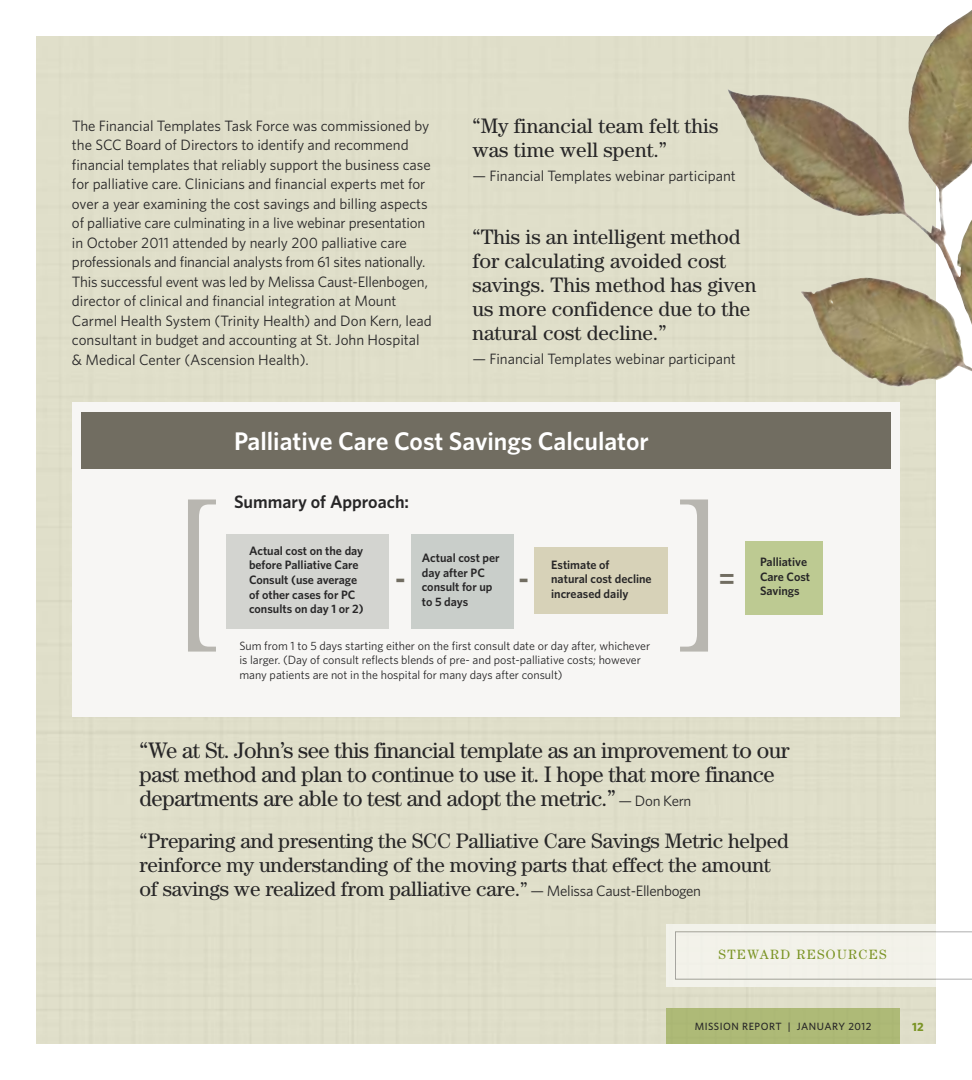
<style>
.page{position:relative;width:972px;height:1080px;background:#fff}
.page>*{position:absolute;margin:0;border:0;box-sizing:border-box;transform-origin:0 0}
.t1{font:300 177.3px "Century";color:#b8b6b0}
.t2{font:600 29.85px "Whitney";color:#716d61}
.t3{font:600 25.5px "Whitney";color:#fff}
.t4{font:22.5px/24px "Century";letter-spacing:-.02em;color:#272627}
.t5{font:21px/24px "Century";letter-spacing:-.01em;color:#272627}
.t6{font:600 18px "Whitney";color:#272627}
.t7{font:15px/19.5px "Whitney";color:#272627}
.t8{font:13.5px "Century";letter-spacing:.1em;color:#7b9425}
.t9{font:600 12.15px/14.5px "Whitney";color:#272627}
.t10{font:12px/14.4px "Whitney";color:#272627}
.t11{font:700 12px "Whitney";color:#7b9425}
.t12{font:500 10.5px "Whitney";letter-spacing:.05em;color:#272627}
.s1{font-family:"Whitney";font-size:15px}
.s2{font-size:19.5px}
</style>
<div class="page">
<div style="left:36px;top:36px;width:900px;height:1008px;background:#dfdec9"></div>
<div style="left:72px;top:402px;width:828px;height:315px;background:#f7f6f4"></div>
<div style="left:226px;top:534px;width:163px;height:94px;background:#d3d4d0"></div>
<div style="left:411px;top:534px;width:103px;height:94px;background:#c9ceca"></div>
<div style="left:534px;top:547px;width:134px;height:67px;background:#d7d2b8"></div>
<div style="left:745px;top:542px;width:78px;height:73px;background:#bdca92"></div>
<img style="left:666px;top:924px;width:270px;height:63px">
<svg style="left:936px;top:931px;width:36px;height:49px"></svg>
<div style="left:675px;top:932px;width:261px;height:47px;background:#f3f2ea"></div>
<div style="left:666px;top:1008px;width:234px;height:36px;background:#aeba77"></div>
<div style="left:81px;top:412px;width:810px;height:58px;background:#716d61"></div>
<img style="left:728px;top:10px;width:244px;height:364px">
<p class="t7" style="left:72px;top:117px;width:361px">The Financial Templates Task Force was commissioned by the SCC Board of Directors to identify and recommend financial templates that reliably support the business case for palliative care. Clinicians and financial experts met for over a year examining the cost savings and billing aspects of palliative care culminating in a live webinar presentation in October 2011 attended by nearly 200 palliative care professionals and financial analysts from 61 sites nationally.<br>This successful event was led by Melissa Caust-Ellenbogen, director of clinical and financial integration at Mount Carmel Health System (Trinity Health) and Don Kern, lead consultant in budget and accounting at St. John Hospital &amp; Medical Center (Ascension Health).</p>
<h3 class="t5" style="left:472px;top:116px;width:247px">“My financial team felt this was time well spent.”</h3>
<p class="t7" style="left:472px;top:167px;width:265px">— Financial Templates webinar participant</p>
<h3 class="t5" style="left:472px;top:227px;width:285px">“This is an intelligent method for calculating avoided cost savings. This method has given us more confidence due to the natural cost decline.”</h3>
<p class="t7" style="left:472px;top:350px;width:265px">— Financial Templates webinar participant</p>
<h1 class="t1" style="left:172px;top:499px;width:54px">[</h1>
<h3 class="t3" style="left:234px;top:432px;width:416px">Palliative Care Cost Savings Calculator</h3>
<p class="t6" style="left:234px;top:495px;width:177px">Summary of Approach:</p>
<p class="t9" style="left:249px;top:544px;width:116px">Actual cost on the day before Palliative Care<br>Consult (use average of other cases for PC consults on day 1 or 2)</p>
<p class="t9" style="left:422px;top:552px;width:79px">Actual cost per day after PC consult for up to 5 days</p>
<p class="t9" style="left:551px;top:558px;width:102px">Estimate of<br>natural cost decline increased daily</p>
<p class="t9" style="left:760px;top:556px;width:52px">Palliative<br>Care Cost<br>Savings</p>
<p class="t10" style="left:239px;top:640px;width:412px">Sum from 1 to 5 days starting either on the first consult date or day after, whichever is larger. (Day of consult reflects blends of pre- and post-palliative costs; however many patients are not in the hospital for many days after consult)</p>
<h1 class="t1" style="left:672px;top:499px;width:54px">]</h1>
<h2 class="t2" style="left:395px;top:569px;width:12px">-</h2>
<h2 class="t2" style="left:519px;top:569px;width:12px">-</h2>
<h2 class="t2" style="left:718px;top:569px;width:19px">=</h2>
<h3 class="t4" style="left:139px;top:740px;width:652px">“We at St. John’s see this financial template as an improvement to our past method and plan to continue to use it. I hope that more finance departments are able to test and adopt the metric.” <span class="s1">— Don Kern</span></h3>
<h3 class="t5" style="left:139px;top:831px;width:651px">“Preparing and presenting the SCC Palliative Care Savings Metric helped reinforce my understanding of the moving parts that effect the amount of savings we realized from palliative care.<span class="s2">”</span> <span class="s1">— Melissa Caust-Ellenbogen</span></h3>
<p class="t8" style="left:718px;top:950px;width:170px">STEWARD RESOURCES</p>
<p class="t12" style="left:695px;top:1023px;width:178px">MISSION REPORT | JANUARY 2012</p>
<p class="t11" style="left:912px;top:1023px;width:13px">12</p>
</div>
